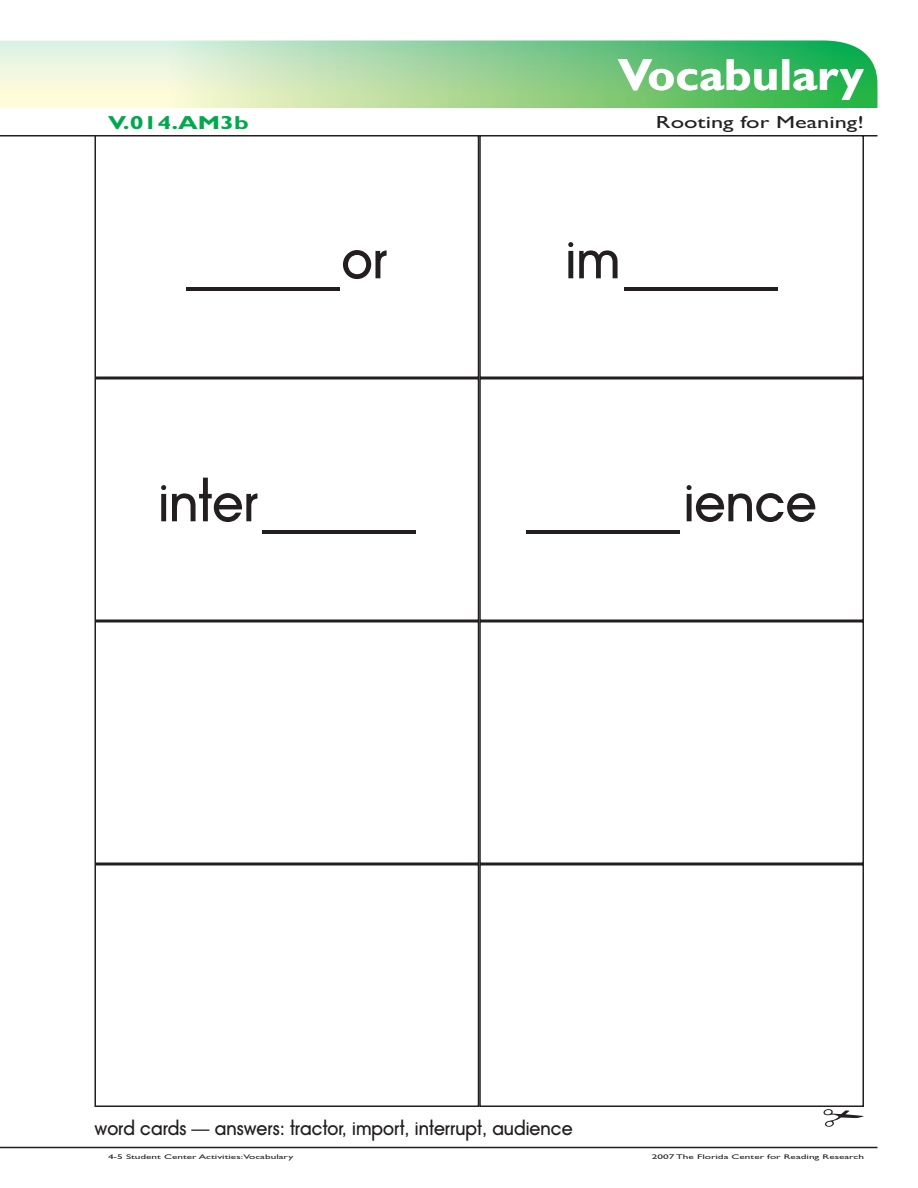
<style>
.page{position:relative;width:918px;height:1188px;background:#fff}
.page>*{position:absolute;margin:0;border:0;box-sizing:border-box;transform-origin:0 0}
.t1{font:51px "Avant Garde Medium Modified";color:#231f20}
.t2{font:700 45px "Gill Sans MT Modified";color:#fff;scale:1.05 1}
.t3{font:700 18.9px "Gill Sans MT Modified";color:#00a94d;scale:1.33 1}
.t4{font:18px "Avant Garde Medium Modified";color:#231f20}
.t5{font:17.55px "Gill Sans MT Modified";color:#231f20;scale:1.39 1}
.t6{font:6.75px "Gill Sans MT Modified";color:#231f20;scale:1.67 1}
</style>
<div class="page">
<svg style="left:0;top:40px;width:878px;height:68px;background:#9ed79f"></svg>
<hr style="left:0;top:1147px;width:878px;height:1px;background:#231f20">
<hr style="left:0;top:135px;width:878px;height:1px;background:#231f20">
<div style="left:94px;top:135px;width:385px;height:243px;border:2px solid #231f20"></div>
<div style="left:479px;top:135px;width:385px;height:243px;border:2px solid #231f20"></div>
<div style="left:94px;top:378px;width:385px;height:243px;border:2px solid #231f20"></div>
<div style="left:479px;top:378px;width:385px;height:243px;border:2px solid #231f20"></div>
<svg style="left:824px;top:1109px;width:40px;height:18px"></svg>
<div style="left:94px;top:621px;width:385px;height:243px;border:2px solid #231f20"></div>
<div style="left:479px;top:621px;width:385px;height:243px;border:2px solid #231f20"></div>
<div style="left:94px;top:864px;width:385px;height:243px;border:2px solid #231f20"></div>
<div style="left:479px;top:864px;width:385px;height:243px;border:2px solid #231f20"></div>
<h2 class="t2" style="left:618px;top:48px;width:235px">Vocabulary</h2>
<p class="t3" style="left:108px;top:111px;width:107px">V.014.AM3b</p>
<p class="t5" style="left:656px;top:112px;width:151px">Rooting for Meaning!</p>
<p class="t1" style="left:186px;top:229px;width:202px">______or</p>
<p class="t1" style="left:565px;top:229px;width:214px">im ______</p>
<p class="t1" style="left:158px;top:472px;width:259px">inter ______</p>
<p class="t1" style="left:527px;top:472px;width:292px">______ ience</p>
<p class="t4" style="left:94px;top:1118px;width:480px">word cards — answers: tractor, import, interrupt, audience</p>
<p class="t6" style="left:108px;top:1153px;width:112px">4-5 Student Center Activities:Vocabulary</p>
<p class="t6" style="left:652px;top:1153px;width:128px">2007 The Florida Center for Reading Research</p>
</div>
